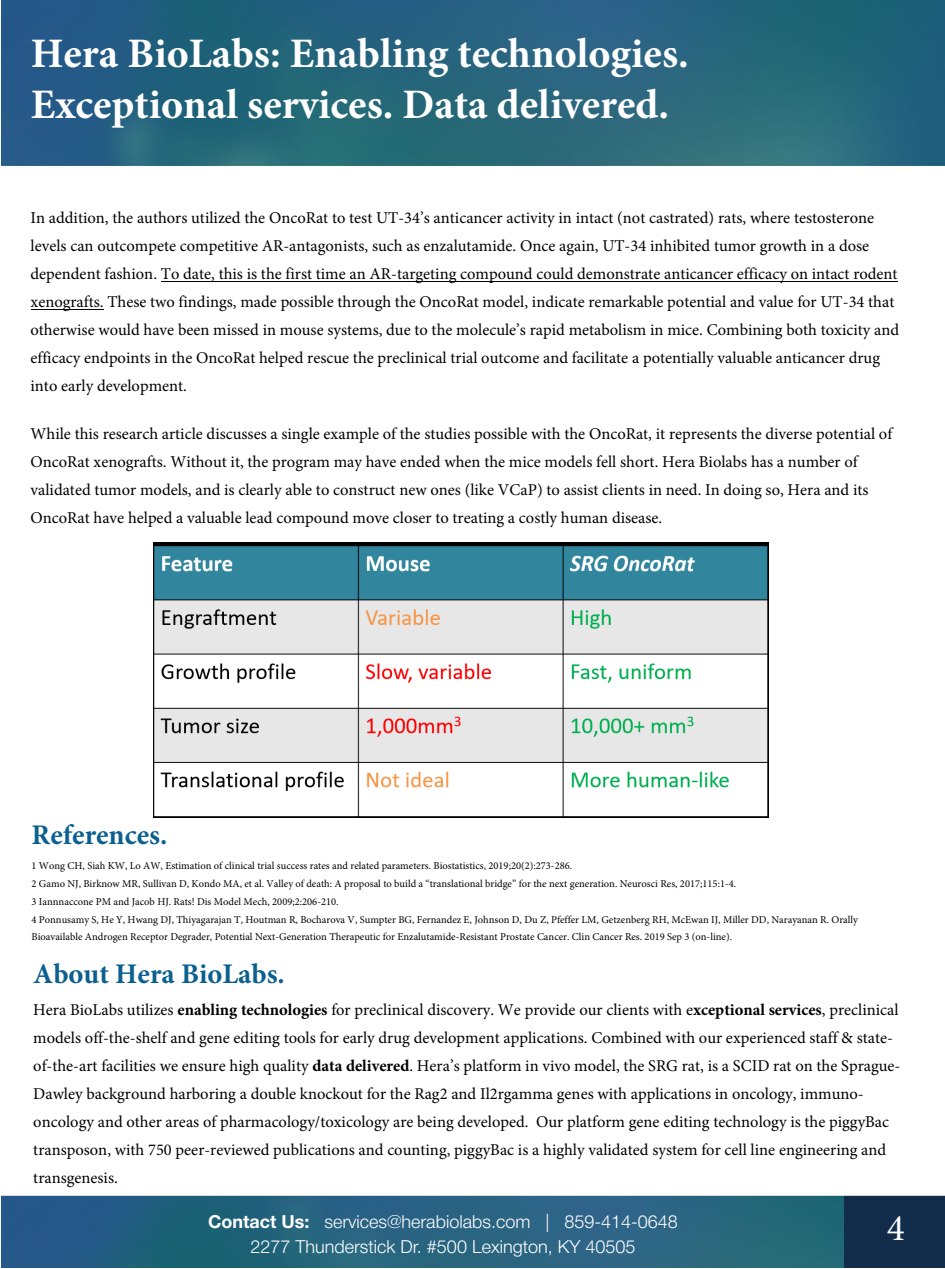
<style>
.page{position:relative;width:945px;height:1269px;background:#fff}
.page>*{position:absolute;margin:0;border:0;box-sizing:border-box;transform-origin:0 0}
.t1{font:700 42px/50.8px "Minion Pro";color:#fff}
.t2{font:37.5px "Minion Pro";color:#fff}
.t3{font:700 28.5px "Minion Pro";color:#0b6090}
.t4{font:300 18px/24.8px "Helvetica Neue Cyr";color:#fff}
.t5{font:700 18px "Helvetica Neue Cyr";color:#fff}
.t6{font:16.5px/28px "Minion Pro";color:#000}
.t7{font:10.5px/17.9px "Minion Pro";color:#000}
.s1{font-weight:700}
</style>
<div class="page">
<img style="left:1px;top:0;width:944px;height:1268px">
<img style="left:153px;top:542px;width:615px;height:275px">
<hr style="left:31px;top:309px;width:72px;height:1px;background:#000">
<hr style="left:161px;top:281px;width:736px;height:1px;background:#000">
<h1 class="t1" style="left:31px;top:28px;width:660px">Hera BioLabs: Enabling technologies.<br>Exceptional services. Data delivered.</h1>
<p class="t6" style="left:31px;top:204px;width:870px">In addition, the authors utilized the OncoRat to test UT-34’s anticancer activity in intact (not castrated) rats, where testosterone levels can outcompete competitive AR-antagonists, such as enzalutamide. Once again, UT-34 inhibited tumor growth in a dose dependent fashion. To date, this is the first time an AR-targeting compound could demonstrate anticancer efficacy on intact rodent xenografts. These two findings, made possible through the OncoRat model, indicate remarkable potential and value for UT-34 that otherwise would have been missed in mouse systems, due to the molecule’s rapid metabolism in mice. Combining both toxicity and efficacy endpoints in the OncoRat helped rescue the preclinical trial outcome and facilitate a potentially valuable anticancer drug into early development.</p>
<p class="t6" style="left:31px;top:420px;width:863px">While this research article discusses a single example of the studies possible with the OncoRat, it represents the diverse potential of OncoRat xenografts. Without it, the program may have ended when the mice models fell short. Hera Biolabs has a number of validated tumor models, and is clearly able to construct new ones (like VCaP) to assist clients in need. In doing so, Hera and its OncoRat have helped a valuable lead compound move closer to treating a costly human disease.</p>
<h3 class="t3" style="left:32px;top:815px;width:137px">References.</h3>
<p class="t7" style="left:32px;top:857px;width:828px">1 Wong CH, Siah KW, Lo AW, Estimation of clinical trial success rates and related parameters. Biostatistics, 2019;20(2):273-286.<br>2 Gamo NJ, Birknow MR, Sullivan D, Kondo MA, et al. Valley of death: A proposal to build a “translational bridge” for the next generation. Neurosci Res, 2017;115:1-4.<br>3 Iannnaccone PM and Jacob HJ. Rats! Dis Model Mech, 2009;2:206-210.<br>4 Ponnusamy S, He Y, Hwang DJ, Thiyagarajan T, Houtman R, Bocharova V, Sumpter BG, Fernandez E, Johnson D, Du Z, Pfeffer LM, Getzenberg RH, McEwan IJ, Miller DD, Narayanan R. Orally Bioavailable Androgen Receptor Degrader, Potential Next-Generation Therapeutic for Enzalutamide-Resistant Prostate Cancer. Clin Cancer Res. 2019 Sep 3 (on-line).</p>
<h3 class="t3" style="left:33px;top:954px;width:253px">About Hera BioLabs.</h3>
<p class="t6" style="left:33px;top:996px;width:869px">Hera BioLabs utilizes <span class="s1">enabling technologies</span> for preclinical discovery. We provide our clients with e<span class="s1">xceptional services</span>, preclinical models off-the-shelf and gene editing tools for early drug development applications. Combined with our experienced staff &amp; state&shy;of-the-art facilities we ensure high quality <span class="s1">data delivered</span>. Hera’s platform in vivo model, the SRG rat, is a SCID rat on the Sprague-Dawley background harboring a double knockout for the Rag2 and Il2rgamma genes with applications in oncology, immuno&shy;oncology and other areas of pharmacology/toxicology are being developed. Our platform gene editing technology is the piggyBac transposon, with 750 peer-reviewed publications and counting, piggyBac is a highly validated system for cell line engineering and transgenesis.</p>
<p class="t4" style="left:208px;top:1209px;width:471px;text-align:center"><span class="s1">Contact Us:</span> services@herabiolabs.com | 859-414-0648<br>2277 Thunderstick Dr. #500 Lexington, KY 40505</p>
<p class="t4" style="left:303px;top:1209px;width:429px;text-indent:83px">ervices@herabiolabs.com | 859-414-0648<br>2277 Thunderstick Dr. #500 Lexington, KY 40505</p>
<h2 class="t2" style="left:887px;top:1202px;width:19px">4</h2>
<p class="t5" style="left:261px;top:1212px;width:103px">Contact Us:</p>
</div>
